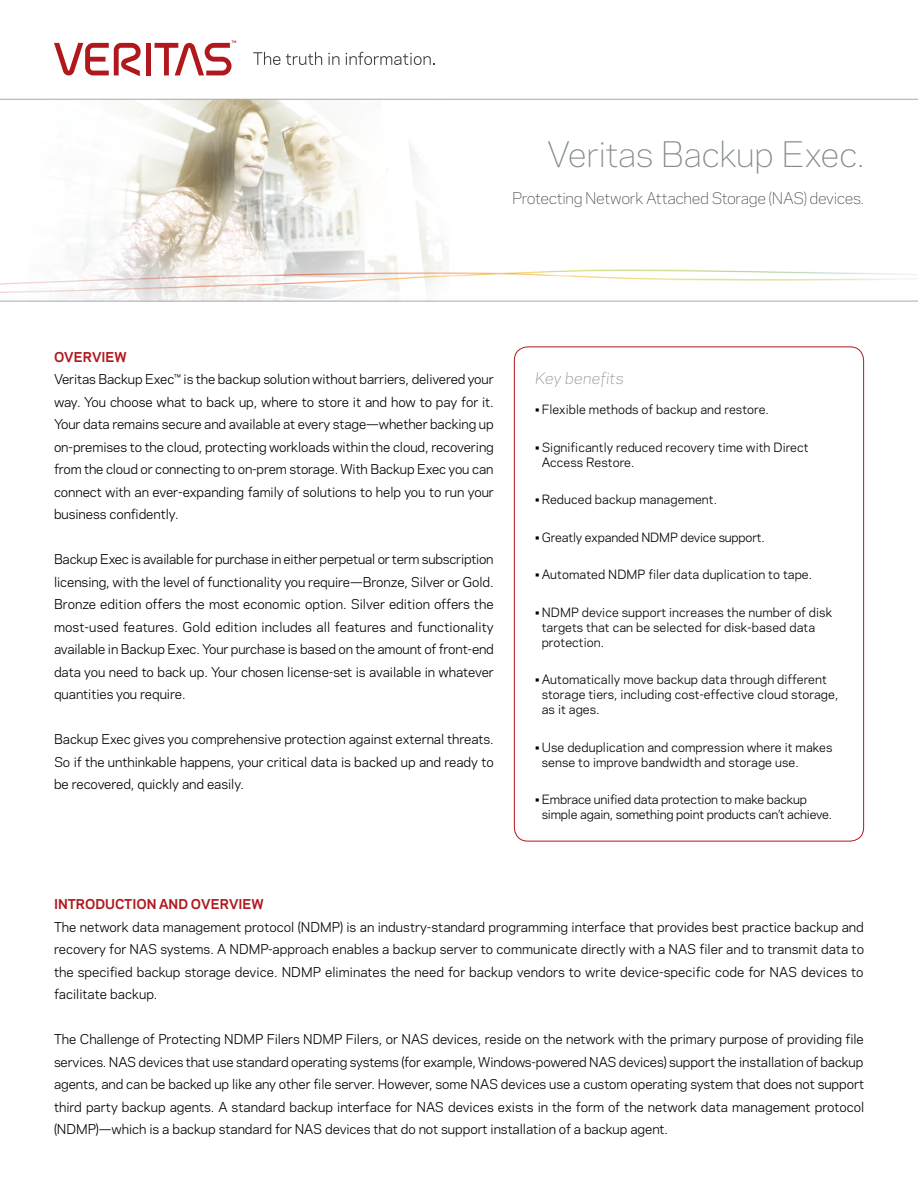
<style>
.page{position:relative;width:918px;height:1188px;background:#fff}
.page>*{position:absolute;margin:0;border:0;box-sizing:border-box;transform-origin:0 0}
.New_Headline{font:300 33px "Polaris";letter-spacing:-.015em;color:#848a8f}
.New_Subheadline{font:300 15px "Polaris";letter-spacing:-.025em;color:#414142}
.Call_out_box{font:italic 300 15px "Polaris";letter-spacing:.005em;color:#848a8f}
.Body_Copy{font:12.75px/22.5px "Polaris";letter-spacing:-.005em;color:#000;text-align:justify}
.Paragraph_Title{font:700 12.75px "Polaris";color:#b1181e}
.t1{font:12px/15px "Polaris";letter-spacing:.005em;color:#000}
.t2{font:12px/15px "Polaris";letter-spacing:-.015em;color:#000}
</style>
<div class="page">
<img style="left:0;top:100px;width:918px;height:201px">
<svg style="left:253px;top:52px;width:69px;height:13px"></svg>
<svg style="left:328px;top:53px;width:11px;height:12px"></svg>
<svg style="left:346px;top:52px;width:89px;height:13px"></svg>
<hr style="left:146px;top:43px;width:4px;height:32px;background:#b1181e">
<svg style="left:54px;top:43px;width:87px;height:33px"></svg>
<svg style="left:155px;top:40px;width:81px;height:35px"></svg>
<hr style="left:0;top:99px;width:918px;height:1px;background:#a7a9ac">
<hr style="left:0;top:301px;width:918px;height:1px;background:#a7a9ac">
<p class="New_Headline" style="left:547px;top:129px;width:319px">Veritas Backup Exec.</p>
<p class="New_Subheadline" style="left:512px;top:187px;width:353px">Protecting Network Attached Storage (NAS) devices.</p>
<p class="Paragraph_Title" style="left:54px;top:347px;width:74px">OVERVIEW</p>
<p class="Body_Copy" style="left:54px;top:367px;width:441px">Veritas Backup Exec™ is the backup solution without barriers, delivered your way. You choose what to back up, where to store it and how to pay for it.<br>Your data remains secure and available at every stage—whether backing up on-premises to the cloud, protecting workloads within the cloud, recovering from the cloud or connecting to on-prem storage. With Backup Exec you can connect with an ever-expanding family of solutions to help you to run your business confidently.</p>
<p class="Body_Copy" style="left:54px;top:547px;width:441px">Backup Exec is available for purchase in either perpetual or term subscription licensing, with the level of functionality you require—Bronze, Silver or Gold.<br>Bronze edition offers the most economic option. Silver edition offers the most-used features. Gold edition includes all features and functionality available in Backup Exec. Your purchase is based on the amount of front-end data you need to back up. Your chosen license-set is available in whatever quantities you require.</p>
<p class="Body_Copy" style="left:54px;top:727px;width:441px">Backup Exec gives you comprehensive protection against external threats.<br>So if the unthinkable happens, your critical data is backed up and ready to be recovered, quickly and easily.</p>
<p class="Call_out_box" style="left:535px;top:367px;width:90px">Key benefits</p>
<p class="t1" style="left:535px;top:401px;width:235px">• Flexible methods of backup and restore.</p>
<p class="t1" style="left:542px;top:439px;width:268px;text-indent:-7px">• Significantly reduced recovery time with Direct<br>Access Restore.</p>
<p class="t1" style="left:535px;top:491px;width:184px">• Reduced backup management.</p>
<p class="t2" style="left:535px;top:529px;width:231px">• Greatly expanded NDMP device support.</p>
<p class="t1" style="left:535px;top:566px;width:279px">• Automated NDMP filer data duplication to tape.</p>
<p class="t1" style="left:542px;top:604px;width:292px;text-indent:-7px">• NDMP device support increases the number of disk targets that can be selected for disk-based data protection.</p>
<p class="t1" style="left:542px;top:671px;width:298px;text-indent:-7px">• Automatically move backup data through different storage tiers, including cost-effective cloud storage, as it ages.</p>
<p class="t1" style="left:542px;top:739px;width:292px;text-indent:-7px">• Use deduplication and compression where it makes sense to improve bandwidth and storage use.</p>
<p class="t2" style="left:542px;top:791px;width:292px;text-indent:-7px">• Embrace unified data protection to make backup simple again, something point products can’t achieve.</p>
<p class="Paragraph_Title" style="left:54px;top:894px;width:211px">INTRODUCTION AND OVERVIEW</p>
<p class="Body_Copy" style="left:54px;top:915px;width:812px">The network data management protocol (NDMP) is an industry-standard programming interface that provides best practice backup and recovery for NAS systems. A NDMP-approach enables a backup server to communicate directly with a NAS filer and to transmit data to the specified backup storage device. NDMP eliminates the need for backup vendors to write device-specific code for NAS devices to facilitate backup.</p>
<p class="Body_Copy" style="left:54px;top:1027px;width:812px">The Challenge of Protecting NDMP Filers NDMP Filers, or NAS devices, reside on the network with the primary purpose of providing file services. NAS devices that use standard operating systems (for example, Windows-powered NAS devices) support the installation of backup agents, and can be backed up like any other file server. However, some NAS devices use a custom operating system that does not support third party backup agents. A standard backup interface for NAS devices exists in the form of the network data management protocol (NDMP)—which is a backup standard for NAS devices that do not support installation of a backup agent.</p>
</div>
